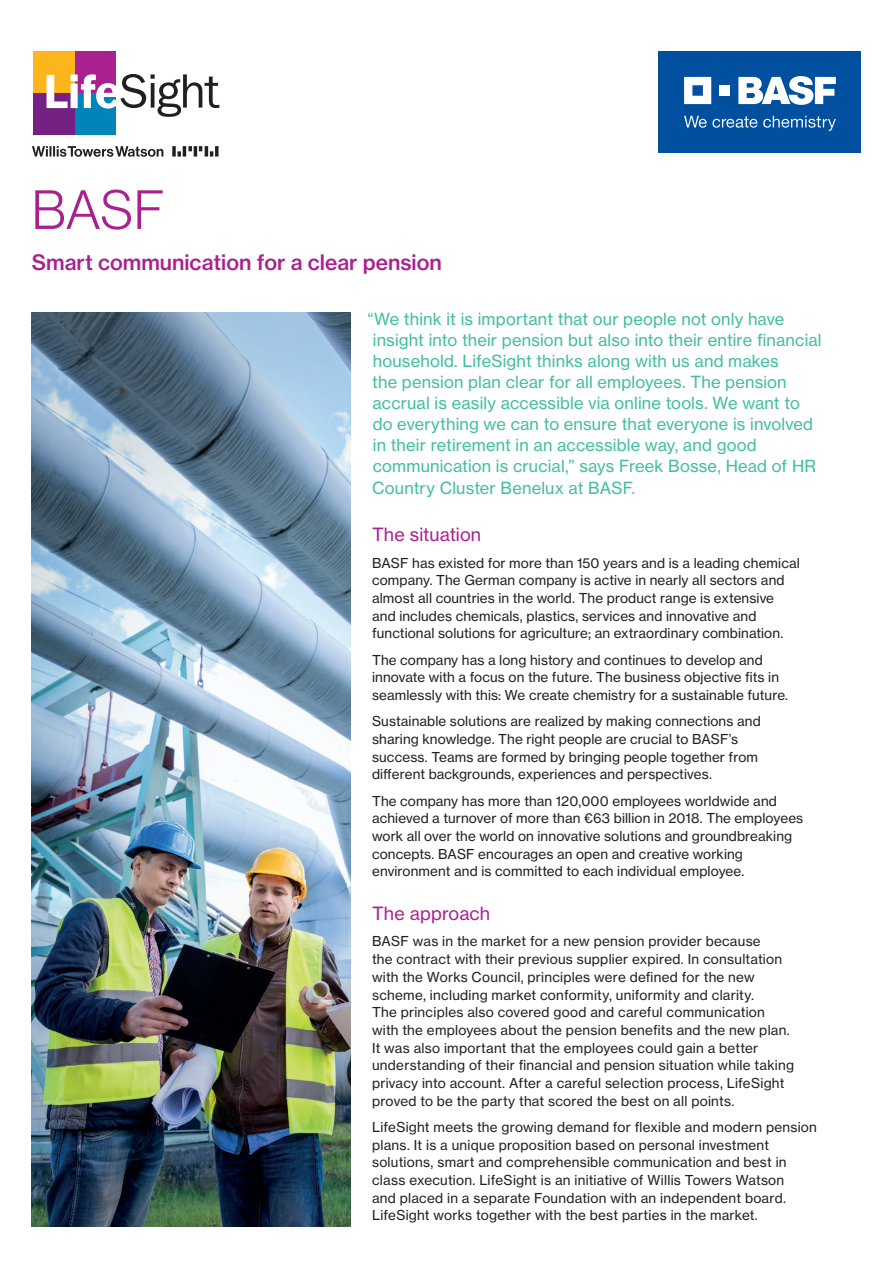
<style>
.page{position:relative;width:893px;height:1263px;background:#fff}
.page>*{position:absolute;margin:0;border:0;box-sizing:border-box;transform-origin:0 0}
.t1{font:54px "N Haas Grotesk DS Pro 45 Lt";color:#a9218e}
.t2{font:21px "N Haas Grotesk TX Pro 65 Md";color:#a9218e}
.t3{font:18px "N Haas Grotesk TX Pro 55 Rg";letter-spacing:.005em;color:#a9218e}
.t4{font:16.5px/21px "N Haas Grotesk TX Pro 55 Rg";letter-spacing:.01em;color:#42bea0}
.t5{font:13.5px/17.7px "N Haas Grotesk TX Pro 55 Rg";letter-spacing:.01em;color:#231f20}
</style>
<div class="page">
<img style="left:32px;top:313px;width:319px;height:914px">
<div style="left:74px;top:52px;width:42px;height:41px;background:#a9218e"></div>
<div style="left:74px;top:93px;width:42px;height:42px;background:#0085b8"></div>
<div style="left:33px;top:93px;width:41px;height:42px;background:#752183"></div>
<div style="left:33px;top:52px;width:41px;height:41px;background:#fcb61c"></div>
<svg style="left:47px;top:74px;width:172px;height:43px"></svg>
<svg style="left:32px;top:146px;width:187px;height:11px"></svg>
<div style="left:659px;top:52px;width:202px;height:101px;background:#01509f"></div>
<svg style="left:684px;top:77px;width:27px;height:27px"></svg>
<div style="left:720px;top:85px;width:10px;height:11px;background:#fff"></div>
<svg style="left:738px;top:76px;width:98px;height:29px"></svg>
<svg style="left:684px;top:116px;width:73px;height:12px"></svg>
<svg style="left:763px;top:116px;width:73px;height:15px"></svg>
<h1 class="t1" style="left:32px;top:180px;width:134px">BASF</h1>
<h2 class="t2" style="left:32px;top:249px;width:411px">Smart communication for a clear pension</h2>
<p class="t4" style="left:367px;top:309px;width:456px">“We think it is important that our people not only have insight into their pension but also into their entire financial household. LifeSight thinks along with us and makes<br>the pension plan clear for all employees. The pension accrual is easily accessible via online tools. We want to<br>do everything we can to ensure that everyone is involved in their retirement in an accessible way, and good communication is crucial,” says Freek Bosse, Head of HR Country Cluster Benelux at BASF.</p>
<h3 class="t3" style="left:372px;top:524px;width:111px">The situation</h3>
<p class="t5" style="left:372px;top:554px;width:429px">BASF has existed for more than 150 years and is a leading chemical company. The German company is active in nearly all sectors and almost all countries in the world. The product range is extensive and includes chemicals, plastics, services and innovative and functional solutions for agriculture; an extraordinary combination.</p>
<p class="t5" style="left:372px;top:651px;width:418px">The company has a long history and continues to develop and innovate with a focus on the future. The business objective fits in seamlessly with this: We create chemistry for a sustainable future.</p>
<p class="t5" style="left:372px;top:712px;width:390px">Sustainable solutions are realized by making connections and sharing knowledge. The right people are crucial to BASF’s success. Teams are formed by bringing people together from different backgrounds, experiences and perspectives.</p>
<p class="t5" style="left:372px;top:792px;width:433px">The company has more than 120,000 employees worldwide and achieved a turnover of more than €63 billion in 2018. The employees work all over the world on innovative solutions and groundbreaking concepts. BASF encourages an open and creative working environment and is committed to each individual employee.</p>
<h3 class="t3" style="left:372px;top:903px;width:120px">The approach</h3>
<p class="t5" style="left:372px;top:933px;width:423px">BASF was in the market for a new pension provider because<br>the contract with their previous supplier expired. In consultation with the Works Council, principles were defined for the new scheme, including market conformity, uniformity and clarity.<br>The principles also covered good and careful communication with the employees about the pension benefits and the new plan.<br>It was also important that the employees could gain a better understanding of their financial and pension situation while taking privacy into account. After a careful selection process, LifeSight proved to be the party that scored the best on all points.</p>
<p class="t5" style="left:372px;top:1118px;width:446px">LifeSight meets the growing demand for flexible and modern pension plans. It is a unique proposition based on personal investment solutions, smart and comprehensible communication and best in class execution. LifeSight is an initiative of Willis Towers Watson<br>and placed in a separate Foundation with an independent board.<br>LifeSight works together with the best parties in the market.</p>
</div>
